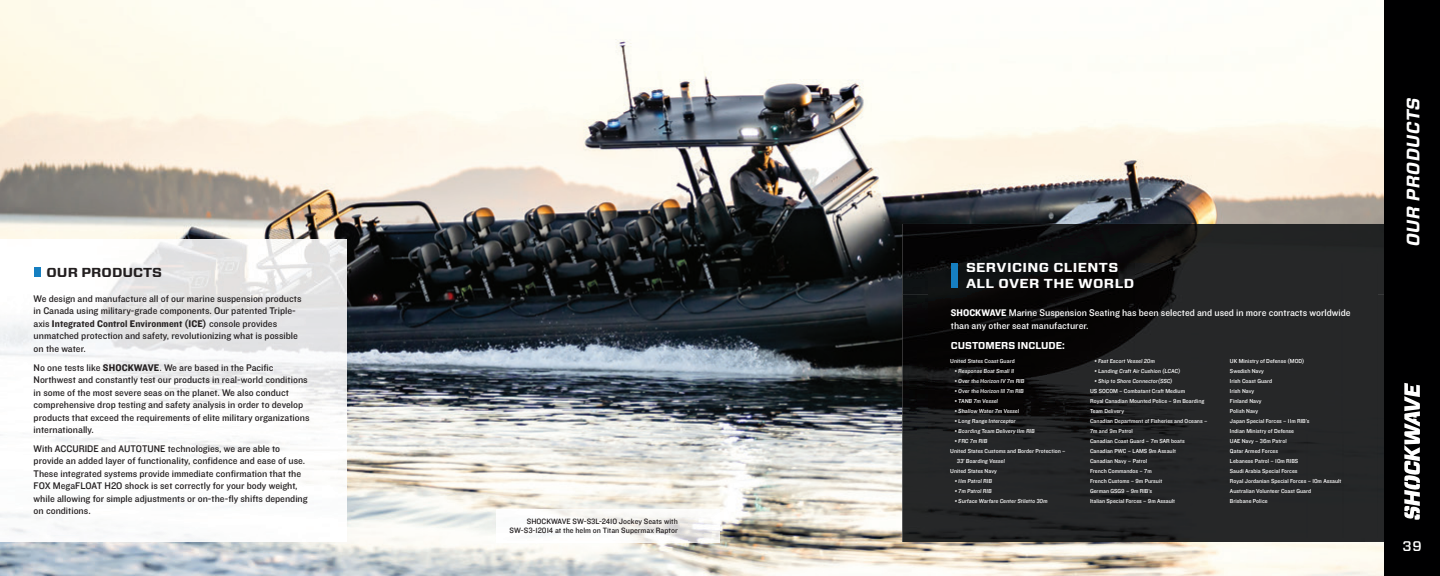
<style>
.page{position:relative;width:1440px;height:576px;background:#fff}
.page>*{position:absolute;margin:0;border:0;box-sizing:border-box;transform-origin:0 0}
.t1{font:italic 700 18px "Forza";color:#fff}
.t2{font:500 14px "Forza";color:#fff}
.t3{font:700 13px/15.6px "Forza";letter-spacing:.025em;color:#fff;scale:1.11 1}
.t4{font:700 13px "Forza";color:#231f20;scale:1.11 1}
.t5{font:10px/12.5px "Knockout HTF31 Junior Middlewt";color:#231f20}
.t6{font:10px/13px "Knockout HTF31 Junior Middlewt";color:#fff}
.t7{font:10px "Knockout HTF51 Middleweight";letter-spacing:.01em;color:#231f20}
.t8{font:700 10px "Forza";color:#fff}
.t9{font:8px/9px "Knockout HTF31 Junior Middlewt";color:#231f20;text-align:right}
.t10{font:6px/10px "Knockout HTF31 Junior Middlewt";color:#fff}
.s1{font-family:"Knockout HTF31 Junior Middlewt"}
.s2{font-family:"Knockout HTF51 Middleweight"}
</style>
<div class="page">
<img style="left:0;top:0;width:1384px;height:576px">
<img style="left:0;top:239px;width:346px;height:303px">
<div style="left:34px;top:267px;width:7px;height:10px;background:#167fc1"></div>
<img style="left:496px;top:510px;width:224px;height:33px">
<img style="left:902px;top:224px;width:482px;height:70px">
<img style="left:902px;top:294px;width:35px;height:248px">
<div style="left:1364px;top:294px;width:20px;height:248px;background:#262728"></div>
<img style="left:937px;top:538px;width:427px;height:4px">
<img style="left:928px;top:264px;width:450px;height:274px">
<div style="left:951px;top:263px;width:7px;height:25px;background:#167fc1"></div>
<div style="left:1384px;top:0;width:56px;height:576px;background:#000001"></div>
<svg style="left:1404px;top:383px;width:16px;height:137px"></svg>
<h3 class="t4" style="left:47px;top:263px;width:106px">OUR PRODUCTS</h3>
<h3 class="t5" style="left:34px;top:293px;width:269px">We design and manufacture all of our marine suspension products in Canada using military-grade components. Our patented Triple-</h3>
<h3 class="t7" style="left:34px;top:318px;width:245px"><span class="s1">axis</span> Integrated Control Environment (ICE) <span class="s1">console provides</span></h3>
<h3 class="t5" style="left:34px;top:330px;width:266px">unmatched protection and safety, revolutionizing what is possible on the water.</h3>
<p class="t5" style="left:34px;top:361px;width:277px">No one tests like <span class="s2">SHOCKWAVE</span>. We are based in the Pacific Northwest and constantly test our products in real-world conditions in some of the most severe seas on the planet. We also conduct comprehensive drop testing and safety analysis in order to develop products that exceed the requirements of elite military organizations internationally.</p>
<p class="t5" style="left:34px;top:442px;width:276px">With ACCURIDE and AUTOTUNE technologies, we are able to provide an added layer of functionality, confidence and ease of use.<br>These integrated systems provide immediate confirmation that the FOX MegaFLOAT H2O shock is set correctly for your body weight, while allowing for simple adjustments or on-the-fly shifts depending on conditions.</p>
<h3 class="t9" style="left:510px;top:517px;width:170px">SHOCKWAVE SW-S3L-2410 Jockey Seats with<br>SW-S3-12014 at the helm on Titan Supermax Raptor</h3>
<h3 class="t3" style="left:966px;top:260px;width:153px">SERVICING CLIENTS<br>ALL OVER THE WORLD</h3>
<h3 class="t6" style="left:951px;top:306px;width:401px"><span class="s2">SHOCKWAVE</span> Marine Suspension Seating has been selected and used in more contracts worldwide than any other seat manufacturer.</h3>
<h3 class="t8" style="left:951px;top:338px;width:115px">CUSTOMERS INCLUDE:</h3>
<p class="t10" style="left:950px;top:356px;width:66px">United States Coast Guard</p>
<p class="t10" style="left:955px;top:366px;width:61px">• Response Boat Small II</p>
<p class="t10" style="left:955px;top:376px;width:72px">• Over the Horizon IV 7m RIB</p>
<p class="t10" style="left:955px;top:386px;width:71px">• Over the Horizon III 7m RIB</p>
<p class="t10" style="left:955px;top:396px;width:45px">• TANB 7m Vessel</p>
<p class="t10" style="left:955px;top:406px;width:67px">• Shallow Water 7m Vessel</p>
<p class="t10" style="left:955px;top:416px;width:63px">• Long Range Interceptor</p>
<p class="t10" style="left:955px;top:426px;width:82px">• Boarding Team Delivery 11m RIB</p>
<p class="t10" style="left:955px;top:436px;width:35px">• FRC 7m RIB</p>
<p class="t10" style="left:950px;top:446px;width:117px">United States Customs and Border Protection –</p>
<p class="t10" style="left:957px;top:456px;width:50px">33’ Boarding Vessel</p>
<p class="t10" style="left:950px;top:466px;width:48px">United States Navy</p>
<p class="t10" style="left:955px;top:476px;width:39px">• 11m Patrol RIB</p>
<p class="t10" style="left:955px;top:486px;width:39px">• 7m Patrol RIB</p>
<p class="t10" style="left:955px;top:496px;width:95px">• Surface Warfare Center Stiletto 30m</p>
<p class="t10" style="left:1230px;top:356px;width:113px">UK Ministry of Defense (MOD)<br>Swedish Navy<br>Irish Coast Guard<br>Irish Navy<br>Finland Navy<br>Polish Navy<br>Japan Special Forces – 11m RIB’s<br>Indian Ministry of Defense<br>UAE Navy – 36m Patrol<br>Qatar Armed Forces<br>Lebanese Patrol – 10m RIBS<br>Saudi Arabia Special Forces<br>Royal Jordanian Special Forces – 10m Assault<br>Australian Volunteer Coast Guard<br>Brisbane Police</p>
<p class="t10" style="left:1095px;top:356px;width:62px">• Fast Escort Vessel 20m</p>
<p class="t10" style="left:1095px;top:366px;width:87px">• Landing Craft Air Cushion (LCAC)</p>
<p class="t10" style="left:1090px;top:376px;width:119px;text-indent:5px">• Ship to Shore Connector(SSC)<br>US SOCOM – Combatant Craft Medium<br>Royal Canadian Mounted Police – 9m Boarding<br>Team Delivery<br>Canadian Department of Fisheries and Oceans –<br>7m and 9m Patrol<br>Canadian Coast Guard – 7m SAR boats<br>Canadian PWC – LAMS 9m Assault<br>Canadian Navy – Patrol<br>French Commandos – 7m<br>French Customs – 9m Pursuit<br>German GSG9 – 9m RIB’s<br>Italian Special Forces – 9m Assault</p>
<h1 class="t1" style="left:1401px;top:247px;width:154px;rotate:-90deg">OUR PRODUCTS</h1>
<h2 class="t2" style="left:1403px;top:537px;width:21px">39</h2>
</div>
